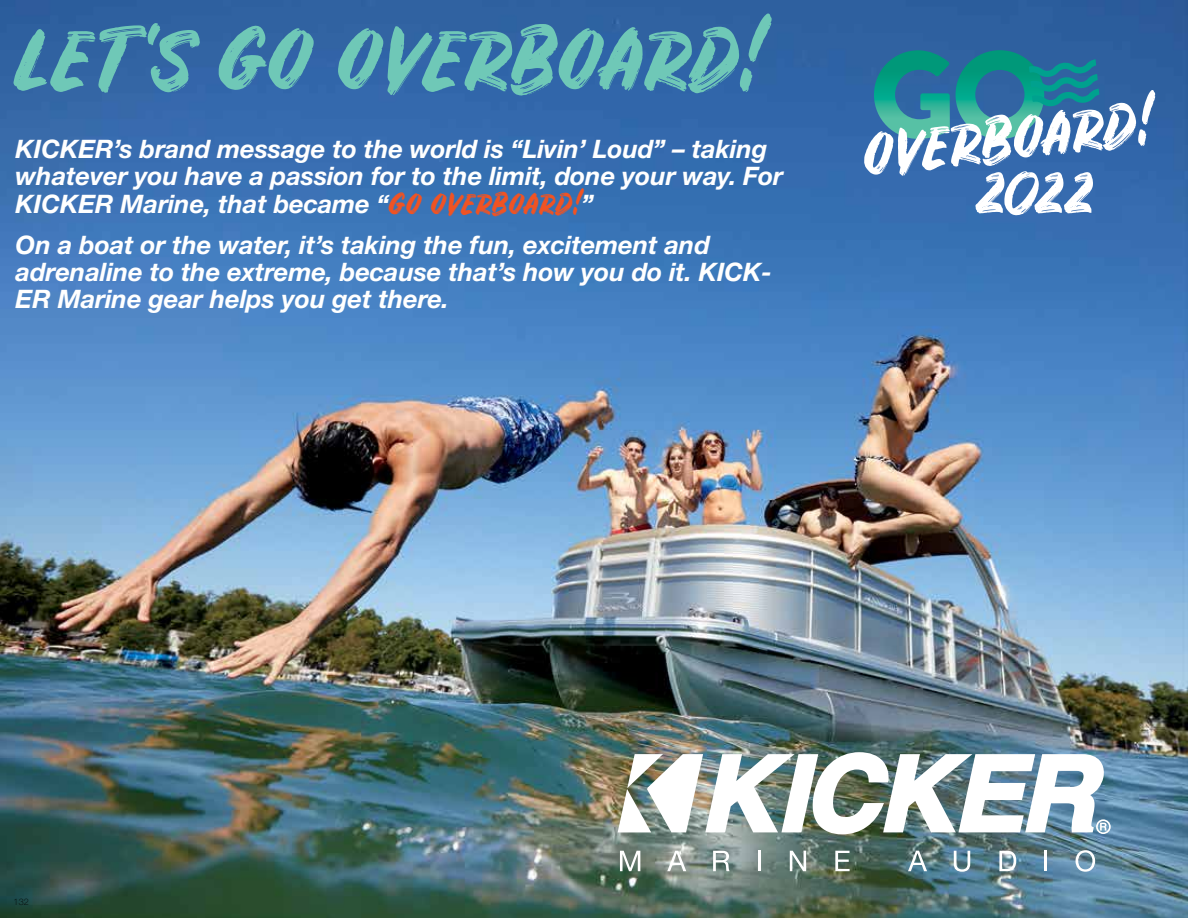
<style>
.page{position:relative;width:1188px;height:918px;background:#fff}
.page>*{position:absolute;margin:0;border:0;box-sizing:border-box;transform-origin:0 0}
.t1{font:54px "Rustico";color:#fff}
.t2{font:italic 700 25.5px/27.8px "Helvetica Neue LT Std";letter-spacing:-.005em;color:#fff}
.t3{font:100 9px "Helvetica Neue LT Std";color:#000}
.s1{font-family:"Rustico";font-weight:400;font-style:normal;font-size:27px;color:#f05323}
</style>
<div class="page">
<img style="left:0;top:0;width:1188px;height:918px">
<img style="left:618px;top:752px;width:493px;height:82px">
<svg style="left:620px;top:851px;width:20px;height:20px"></svg>
<svg style="left:667px;top:851px;width:19px;height:20px"></svg>
<svg style="left:713px;top:851px;width:17px;height:20px"></svg>
<hr style="left:758px;top:851px;width:2px;height:20px;background:#fff">
<svg style="left:790px;top:851px;width:16px;height:20px"></svg>
<svg style="left:835px;top:851px;width:15px;height:20px"></svg>
<svg style="left:908px;top:851px;width:19px;height:20px"></svg>
<svg style="left:954px;top:851px;width:16px;height:21px"></svg>
<svg style="left:999px;top:851px;width:17px;height:20px"></svg>
<hr style="left:1045px;top:851px;width:2px;height:20px;background:#fff">
<svg style="left:1076px;top:850px;width:19px;height:22px"></svg>
<svg style="left:864px;top:50px;width:291px;height:126px"></svg>
<svg style="left:13px;top:13px;width:759px;height:83px;background:#4585aa"></svg>
<p class="t2" style="left:16px;top:134px;width:769px">KICKER’s brand message to the world is “Livin’ Loud” – taking whatever you have a passion for to the limit, done your way. For<br>KICKER Marine, that became “<span class="s1">GO OVERBOARD!</span>”</p>
<p class="t2" style="left:16px;top:230px;width:758px;line-height:27px">On a boat or the water, it’s taking the fun, excitement and adrenaline to the extreme, because that’s how you do it. KICK-<br>ER Marine gear helps you get there.</p>
<h1 class="t1" style="left:979px;top:161px;width:117px">2022</h1>
<p class="t3" style="left:14px;top:896px;width:17px">132</p>
</div>
